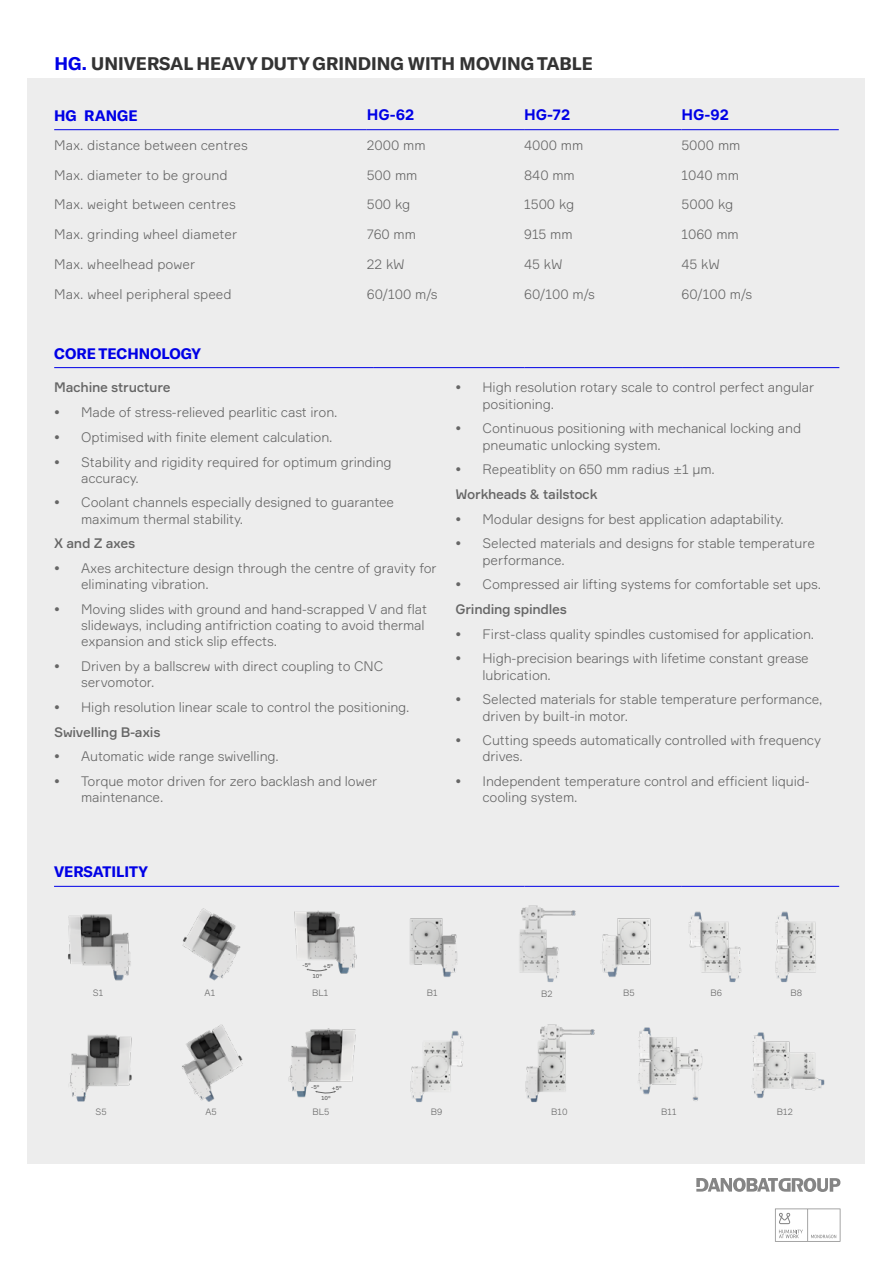
<style>
.page{position:relative;width:893px;height:1263px;background:#fff}
.page>*{position:absolute;margin:0;border:0;box-sizing:border-box;transform-origin:0 0}
.t1{font:700 18px "GT America";color:#333}
.t2{font:700 15px "GT America";color:#0000e6}
.t3{font:700 15px "Formular";color:#0000e6}
.t4{font:300 13.5px/16.2px "Formular";letter-spacing:-.01em;color:#666}
.t5{font:500 13.5px "Formular";letter-spacing:-.02em;color:#666}
.t6{font:300 9px "Formular";letter-spacing:.01em;color:#666}
.t7{font:500 5.7px "Formular";letter-spacing:.01em;color:#666}
.s1{color:#0000e6}
</style>
<div class="page">
<div style="left:28px;top:79px;width:837px;height:1085px;background:#ededed"></div>
<hr style="left:54px;top:886px;width:319px;height:1px;background:#0000e6">
<hr style="left:373px;top:886px;width:151px;height:1px;background:#0000e6">
<hr style="left:524px;top:886px;width:158px;height:1px;background:#0000e6">
<hr style="left:682px;top:886px;width:157px;height:1px;background:#0000e6">
<hr style="left:54px;top:367px;width:319px;height:1px;background:#0000e6">
<hr style="left:373px;top:367px;width:152px;height:1px;background:#0000e6">
<hr style="left:525px;top:367px;width:157px;height:1px;background:#0000e6">
<hr style="left:682px;top:367px;width:157px;height:1px;background:#0000e6">
<hr style="left:54px;top:129px;width:313px;height:1px;background:#0000e6">
<hr style="left:367px;top:129px;width:157px;height:1px;background:#0000e6">
<hr style="left:524px;top:129px;width:157px;height:1px;background:#0000e6">
<hr style="left:681px;top:129px;width:158px;height:1px;background:#0000e6">
<img style="left:410px;top:918px;width:48px;height:59px">
<img style="left:690px;top:911px;width:51px;height:72px">
<img style="left:638px;top:1027px;width:64px;height:74px">
<img style="left:519px;top:905px;width:57px;height:77px">
<img style="left:752px;top:1032px;width:73px;height:66px">
<img style="left:775px;top:911px;width:41px;height:71px">
<img style="left:410px;top:1031px;width:54px;height:71px">
<img style="left:600px;top:918px;width:90px;height:59px">
<img style="left:525px;top:1024px;width:70px;height:79px">
<img style="left:68px;top:914px;width:63px;height:67px">
<img style="left:70px;top:1034px;width:62px;height:68px">
<img style="left:182px;top:908px;width:59px;height:73px">
<img style="left:182px;top:1024px;width:61px;height:78px">
<img style="left:294px;top:910px;width:63px;height:64px">
<img style="left:288px;top:1028px;width:68px;height:70px">
<svg style="left:315px;top:1091px;width:21px;height:4px"></svg>
<svg style="left:306px;top:969px;width:21px;height:3px"></svg>
<svg style="left:775px;top:1208px;width:65px;height:34px"></svg>
<svg style="left:696px;top:1178px;width:144px;height:14px"></svg>
<h1 class="t1" style="left:55px;top:52px;width:540px"><span class="s1">HG.</span> UNIVERSAL HEAVY DUTY GRINDING WITH MOVING TABLE</h1>
<p class="t2" style="left:54px;top:106px;width:85px">HG RANGE</p>
<p class="t3" style="left:367px;top:106px;width:49px">HG-62</p>
<p class="t3" style="left:524px;top:106px;width:48px">HG-72</p>
<p class="t3" style="left:681px;top:106px;width:49px">HG-92</p>
<p class="t4" style="left:54px;top:137px;width:195px">Max. distance between centres</p>
<p class="t4" style="left:367px;top:137px;width:60px">2000 mm</p>
<p class="t4" style="left:524px;top:137px;width:61px">4000 mm</p>
<p class="t4" style="left:681px;top:137px;width:60px">5000 mm</p>
<p class="t4" style="left:54px;top:166px;width:175px">Max. diameter to be ground</p>
<p class="t4" style="left:367px;top:166px;width:52px">500 mm</p>
<p class="t4" style="left:524px;top:166px;width:52px">840 mm</p>
<p class="t4" style="left:681px;top:166px;width:59px">1040 mm</p>
<p class="t4" style="left:54px;top:196px;width:183px">Max. weight between centres</p>
<p class="t4" style="left:367px;top:196px;width:45px">500 kg</p>
<p class="t4" style="left:524px;top:196px;width:52px">1500 kg</p>
<p class="t4" style="left:681px;top:196px;width:53px">5000 kg</p>
<p class="t4" style="left:54px;top:226px;width:184px">Max. grinding wheel diameter</p>
<p class="t4" style="left:367px;top:226px;width:51px">760 mm</p>
<p class="t4" style="left:524px;top:226px;width:50px">915 mm</p>
<p class="t4" style="left:681px;top:226px;width:59px">1060 mm</p>
<p class="t4" style="left:54px;top:256px;width:142px">Max. wheelhead power</p>
<p class="t4" style="left:367px;top:256px;width:39px">22 kW</p>
<p class="t4" style="left:524px;top:256px;width:40px">45 kW</p>
<p class="t4" style="left:681px;top:256px;width:40px">45 kW</p>
<p class="t4" style="left:54px;top:285px;width:179px">Max. wheel peripheral speed</p>
<p class="t4" style="left:367px;top:285px;width:72px">60/100 m/s</p>
<p class="t4" style="left:524px;top:285px;width:72px">60/100 m/s</p>
<p class="t4" style="left:681px;top:285px;width:72px">60/100 m/s</p>
<p class="t2" style="left:54px;top:344px;width:148px">CORE TECHNOLOGY</p>
<p class="t5" style="left:54px;top:379px;width:118px">Machine structure</p>
<p class="t4" style="left:54px;top:404px;width:285px">• Made of stress-relieved pearlitic cast iron.</p>
<p class="t4" style="left:54px;top:429px;width:280px">• Optimised with finite element calculation.</p>
<p class="t4" style="left:81px;top:453px;width:312px;text-indent:-27px">• Stability and rigidity required for optimum grinding accuracy.</p>
<p class="t4" style="left:81px;top:494px;width:314px;text-indent:-27px">• Coolant channels especially designed to guarantee maximum thermal stability.</p>
<p class="t5" style="left:54px;top:535px;width:83px">X and Z axes</p>
<p class="t4" style="left:81px;top:560px;width:357px;text-indent:-27px">• Axes architecture design through the centre of gravity for eliminating vibration.</p>
<p class="t4" style="left:81px;top:601px;width:347px;text-indent:-27px">• Moving slides with ground and hand-scrapped V and flat slideways, including antifriction coating to avoid thermal expansion and stick slip effects.</p>
<p class="t4" style="left:81px;top:658px;width:304px;text-indent:-27px">• Driven by a ballscrew with direct coupling to CNC servomotor.</p>
<p class="t4" style="left:54px;top:699px;width:357px">• High resolution linear scale to control the positioning.</p>
<p class="t5" style="left:54px;top:723px;width:108px">Swivelling B-axis</p>
<p class="t4" style="left:54px;top:748px;width:226px">• Automatic wide range swivelling.</p>
<p class="t4" style="left:81px;top:773px;width:297px;text-indent:-27px">• Torque motor driven for zero backlash and lower maintenance.</p>
<p class="t4" style="left:483px;top:379px;width:333px;text-indent:-27px">• High resolution rotary scale to control perfect angular positioning.</p>
<p class="t4" style="left:483px;top:420px;width:320px;text-indent:-27px">• Continuous positioning with mechanical locking and pneumatic unlocking system.</p>
<p class="t4" style="left:456px;top:461px;width:261px">• Repeatiblity on 650 mm radius ±1 µm.</p>
<p class="t5" style="left:456px;top:486px;width:143px">Workheads &amp; tailstock</p>
<p class="t4" style="left:456px;top:510px;width:330px">• Modular designs for best application adaptability.</p>
<p class="t4" style="left:483px;top:535px;width:334px;text-indent:-27px">• Selected materials and designs for stable temperature performance.</p>
<p class="t4" style="left:456px;top:576px;width:367px">• Compressed air lifting systems for comfortable set ups.</p>
<p class="t5" style="left:456px;top:601px;width:113px">Grinding spindles</p>
<p class="t4" style="left:456px;top:625px;width:360px">• First-class quality spindles customised for application.</p>
<p class="t4" style="left:483px;top:650px;width:328px;text-indent:-27px">• High-precision bearings with lifetime constant grease lubrication.</p>
<p class="t4" style="left:483px;top:691px;width:341px;text-indent:-27px">• Selected materials for stable temperature performance, driven by built-in motor.</p>
<p class="t4" style="left:483px;top:732px;width:340px;text-indent:-27px">• Cutting speeds automatically controlled with frequency drives.</p>
<p class="t4" style="left:483px;top:773px;width:329px;text-indent:-27px">• Independent temperature control and efficient liquid&shy;cooling system.</p>
<p class="t2" style="left:54px;top:862px;width:96px">VERSATILITY</p>
<p class="t7" style="left:302px;top:962px;width:10px">-5º</p>
<p class="t7" style="left:323px;top:962px;width:11px">+5º</p>
<p class="t7" style="left:313px;top:972px;width:11px">10º</p>
<p class="t6" style="left:427px;top:987px;width:12px">B1</p>
<p class="t6" style="left:93px;top:987px;width:12px">S1</p>
<p class="t6" style="left:791px;top:987px;width:13px">B8</p>
<p class="t6" style="left:623px;top:987px;width:13px">B5</p>
<p class="t6" style="left:710px;top:987px;width:13px">B6</p>
<p class="t6" style="left:312px;top:987px;width:18px">BL1</p>
<p class="t6" style="left:205px;top:987px;width:12px">A1</p>
<p class="t6" style="left:541px;top:988px;width:13px">B2</p>
<p class="t7" style="left:311px;top:1084px;width:10px">-5º</p>
<p class="t7" style="left:332px;top:1084px;width:11px">+5º</p>
<p class="t6" style="left:96px;top:1106px;width:13px">S5</p>
<p class="t7" style="left:322px;top:1094px;width:11px">10º</p>
<p class="t6" style="left:205px;top:1106px;width:13px">A5</p>
<p class="t6" style="left:312px;top:1106px;width:19px">BL5</p>
<p class="t6" style="left:431px;top:1106px;width:13px">B9</p>
<p class="t6" style="left:551px;top:1106px;width:18px">B10</p>
<p class="t6" style="left:661px;top:1106px;width:17px">B11</p>
<p class="t6" style="left:777px;top:1106px;width:17px">B12</p>
</div>
